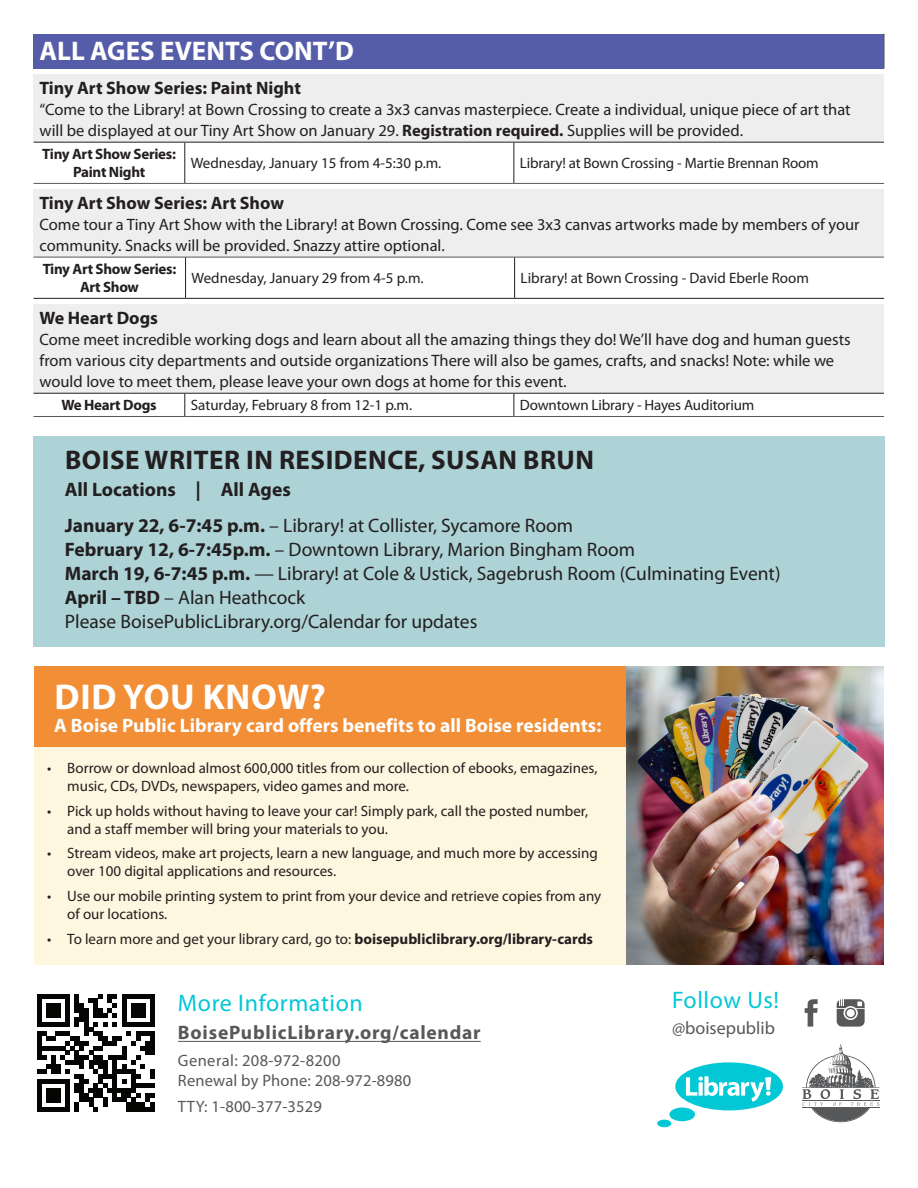
<style>
.page{position:relative;width:918px;height:1188px;background:#fff}
.page>*{position:absolute;margin:0;border:0;box-sizing:border-box;transform-origin:0 0}
.t1{font:700 36px "Myriad Pro";letter-spacing:.02em;color:#fff}
.Table_-_Section_2_Title{font:700 27px "Myriad Pro";letter-spacing:.02em;color:#231f20}
.Table_-_Section_1_Title{font:700 27px "Myriad Pro";color:#fff}
.t2{font:24px "Myriad Pro";letter-spacing:.025em;color:#02c8d5}
.Table_-_Section_2_Title-2{font:19.5px/24px "Myriad Pro";color:#231f20}
.t3{font:700 19.5px "Myriad Pro";color:#fff}
.t4{font:700 19.5px "Myriad Pro";letter-spacing:.04em;color:#57585a}
.Table_-_Section_2_Title-3{font:700 19.5px "Myriad Pro";color:#231f20}
.Table_-_Section_2_Title-4{font:700 18px "Myriad Pro";color:#231f20}
.t5{font:18px "Myriad Pro";color:#57585a}
.Table_-_Copy{font:16.5px/21px "Myriad Pro";color:#231f20}
.t6{font:16.5px/19.8px "Myriad Pro";letter-spacing:.01em;color:#57585a}
.Table_-_Copy-2{font:15px/18px "Myriad Pro";color:#231f20}
.Table_-_Program_Name{font:700 15px/18px "Myriad Pro";letter-spacing:-.02em;color:#231f20;text-align:center}
.s1{font-weight:700}
</style>
<div class="page">
<hr style="left:178px;top:1041px;width:303px;height:1px;background:#57585a">
<svg style="left:805px;top:999px;width:13px;height:28px"></svg>
<svg style="left:837px;top:999px;width:28px;height:28px"></svg>
<div style="left:669px;top:1108px;width:26px;height:13px;background:#02c8d5;border-radius:50%"></div>
<div style="left:657px;top:1120px;width:14px;height:7px;background:#02c8d5;border-radius:50%"></div>
<svg style="left:675px;top:1062px;width:108px;height:48px"></svg>
<svg style="left:802px;top:1044px;width:78px;height:78px"></svg>
<div style="left:34px;top:34px;width:850px;height:35px;background:#555da9"></div>
<hr style="left:884px;top:34px;width:1px;height:35px;background:#57585a">
<div style="left:34px;top:75px;width:850px;height:67px;background:#eeeeef"></div>
<svg style="left:34px;top:143px;width:850px;height:40px"></svg>
<hr style="left:185px;top:143px;width:1px;height:40px;background:#231f20">
<hr style="left:514px;top:143px;width:1px;height:40px;background:#231f20">
<hr style="left:34px;top:183px;width:151px;height:1px;background:#57585a">
<hr style="left:185px;top:183px;width:329px;height:1px;background:#57585a">
<hr style="left:514px;top:183px;width:370px;height:1px;background:#57585a">
<hr style="left:34px;top:142px;width:151px;height:1px;background:#231f20">
<hr style="left:185px;top:142px;width:329px;height:1px;background:#231f20">
<hr style="left:514px;top:142px;width:370px;height:1px;background:#231f20">
<div style="left:34px;top:190px;width:850px;height:67px;background:#eeeeef"></div>
<svg style="left:34px;top:258px;width:850px;height:40px"></svg>
<hr style="left:185px;top:257px;width:1px;height:41px;background:#231f20">
<hr style="left:514px;top:257px;width:1px;height:41px;background:#231f20">
<hr style="left:34px;top:298px;width:152px;height:1px;background:#231f20">
<hr style="left:186px;top:298px;width:329px;height:1px;background:#231f20">
<hr style="left:515px;top:298px;width:369px;height:1px;background:#231f20">
<hr style="left:34px;top:257px;width:152px;height:1px;background:#57585a">
<hr style="left:186px;top:257px;width:329px;height:1px;background:#57585a">
<hr style="left:515px;top:257px;width:369px;height:1px;background:#57585a">
<div style="left:34px;top:305px;width:850px;height:88px;background:#eeeeef"></div>
<svg style="left:184px;top:394px;width:331px;height:22px"></svg>
<hr style="left:34px;top:416px;width:151px;height:1px;background:#57585a">
<hr style="left:185px;top:416px;width:329px;height:1px;background:#57585a">
<hr style="left:514px;top:416px;width:370px;height:1px;background:#57585a">
<hr style="left:34px;top:393px;width:151px;height:1px;background:#231f20">
<hr style="left:185px;top:393px;width:329px;height:1px;background:#231f20">
<hr style="left:514px;top:393px;width:370px;height:1px;background:#231f20">
<div style="left:34px;top:436px;width:851px;height:211px;background:#add3d6"></div>
<div style="left:34px;top:666px;width:849px;height:299px;background:#fef6df"></div>
<div style="left:34px;top:666px;width:592px;height:81px;background:#f28e35"></div>
<img style="left:626px;top:666px;width:258px;height:299px">
<svg style="left:37px;top:994px;width:118px;height:118px"></svg>
<div style="left:37px;top:1107px;width:33px;height:5px;background:#040503"></div>
<div style="left:46px;top:1088px;width:14px;height:14px;background:#040503"></div>
<p class="Table_-_Section_1_Title" style="left:40px;top:33px;width:316px">ALL AGES EVENTS CONT’D</p>
<p class="Table_-_Section_2_Title-4" style="left:40px;top:76px;width:263px">Tiny Art Show Series: Paint Night</p>
<p class="Table_-_Copy" style="left:40px;top:99px;width:813px">“Come to the Library! at Bown Crossing to create a 3x3 canvas masterpiece. Create a individual, unique piece of art that will be displayed at our Tiny Art Show on January 29. <span class="s1">Registration required.</span> Supplies will be provided.</p>
<p class="Table_-_Program_Name" style="left:42px;top:145px;width:135px">Tiny Art Show Series:<br>Paint Night</p>
<p class="Table_-_Copy-2" style="left:191px;top:154px;width:252px">Wednesday, January 15 from 4-5:30 p.m.</p>
<p class="Table_-_Copy-2" style="left:520px;top:154px;width:300px">Library! at Bown Crossing - Martie Brennan Room</p>
<p class="Table_-_Section_2_Title-4" style="left:40px;top:191px;width:246px">Tiny Art Show Series: Art Show</p>
<p class="Table_-_Copy" style="left:40px;top:214px;width:822px">Come tour a Tiny Art Show with the Library! at Bown Crossing. Come see 3x3 canvas artworks made by members of your community. Snacks will be provided. Snazzy attire optional.</p>
<p class="Table_-_Program_Name" style="left:43px;top:260px;width:135px">Tiny Art Show Series:<br>Art Show</p>
<p class="Table_-_Copy-2" style="left:192px;top:269px;width:234px">Wednesday, January 29 from 4-5 p.m.</p>
<p class="Table_-_Copy-2" style="left:521px;top:269px;width:290px">Library! at Bown Crossing - David Eberle Room</p>
<p class="Table_-_Section_2_Title-4" style="left:40px;top:306px;width:120px">We Heart Dogs</p>
<p class="Table_-_Copy" style="left:40px;top:329px;width:813px">Come meet incredible working dogs and learn about all the amazing things they do! We’ll have dog and human guests from various city departments and outside organizations There will also be games, crafts, and snacks! Note: while we would love to meet them, please leave your own dogs at home for this event.</p>
<p class="Table_-_Program_Name" style="left:62px;top:396px;width:97px">We Heart Dogs</p>
<p class="Table_-_Copy-2" style="left:191px;top:396px;width:223px">Saturday, February 8 from 12-1 p.m.</p>
<p class="Table_-_Copy-2" style="left:520px;top:396px;width:236px">Downtown Library - Hayes Auditorium</p>
<p class="Table_-_Section_2_Title" style="left:65px;top:443px;width:531px">BOISE WRITER IN RESIDENCE, SUSAN BRUN</p>
<p class="Table_-_Section_2_Title-3" style="left:65px;top:477px;width:228px">All Locations | All Ages</p>
<p class="Table_-_Section_2_Title-2" style="left:65px;top:513px;width:717px"><span class="s1">January 22, 6-7:45 p.m.</span> – Library! at Collister, Sycamore Room<br><span class="s1">February 12, 6-7:45p.m.</span> – Downtown Library, Marion Bingham Room<br><span class="s1">March 19, 6-7:45 p.m.</span> — Library! at Cole &amp; Ustick, Sagebrush Room (Culminating Event)</p>
<p class="Table_-_Section_2_Title-2" style="left:65px;top:585px;width:242px"><span class="s1">April – TBD</span> – Alan Heathcock</p>
<p class="Table_-_Section_2_Title-2" style="left:65px;top:609px;width:414px">Please BoisePublicLibrary.org/Calendar for updates</p>
<p class="t1" style="left:55px;top:673px;width:273px">DID YOU KNOW?</p>
<p class="t3" style="left:54px;top:713px;width:549px">A Boise Public Library card offers benefits to all Boise residents:</p>
<p class="Table_-_Copy-2" style="left:67px;top:758px;width:532px;text-indent:-20px">• Borrow or download almost 600,000 titles from our collection of ebooks, emagazines, music, CDs, DVDs, newspapers, video games and more.</p>
<p class="Table_-_Copy-2" style="left:67px;top:801px;width:522px;text-indent:-20px">• Pick up holds without having to leave your car! Simply park, call the posted number, and a staff member will bring your materials to you.</p>
<p class="Table_-_Copy-2" style="left:67px;top:844px;width:532px;text-indent:-20px">• Stream videos, make art projects, learn a new language, and much more by accessing over 100 digital applications and resources.</p>
<p class="Table_-_Copy-2" style="left:67px;top:887px;width:535px;text-indent:-20px">• Use our mobile printing system to print from your device and retrieve copies from any of our locations.</p>
<p class="Table_-_Copy-2" style="left:47px;top:929px;width:548px">• To learn more and get your library card, go to: <span class="s1">boisepubliclibrary.org/library-cards</span></p>
<p class="t2" style="left:178px;top:988px;width:186px">More Information</p>
<p class="t4" style="left:178px;top:1020px;width:304px">BoisePublicLibrary.org/calendar</p>
<p class="t6" style="left:178px;top:1050px;width:235px">General: 208-972-8200<br>Renewal by Phone: 208-972-8980</p>
<p class="t6" style="left:178px;top:1097px;width:146px">TTY: 1-800-377-3529</p>
<p class="t2" style="left:672px;top:985px;width:109px">Follow Us!</p>
<p class="t5" style="left:672px;top:1017px;width:104px">@boisepublib</p>
</div>
